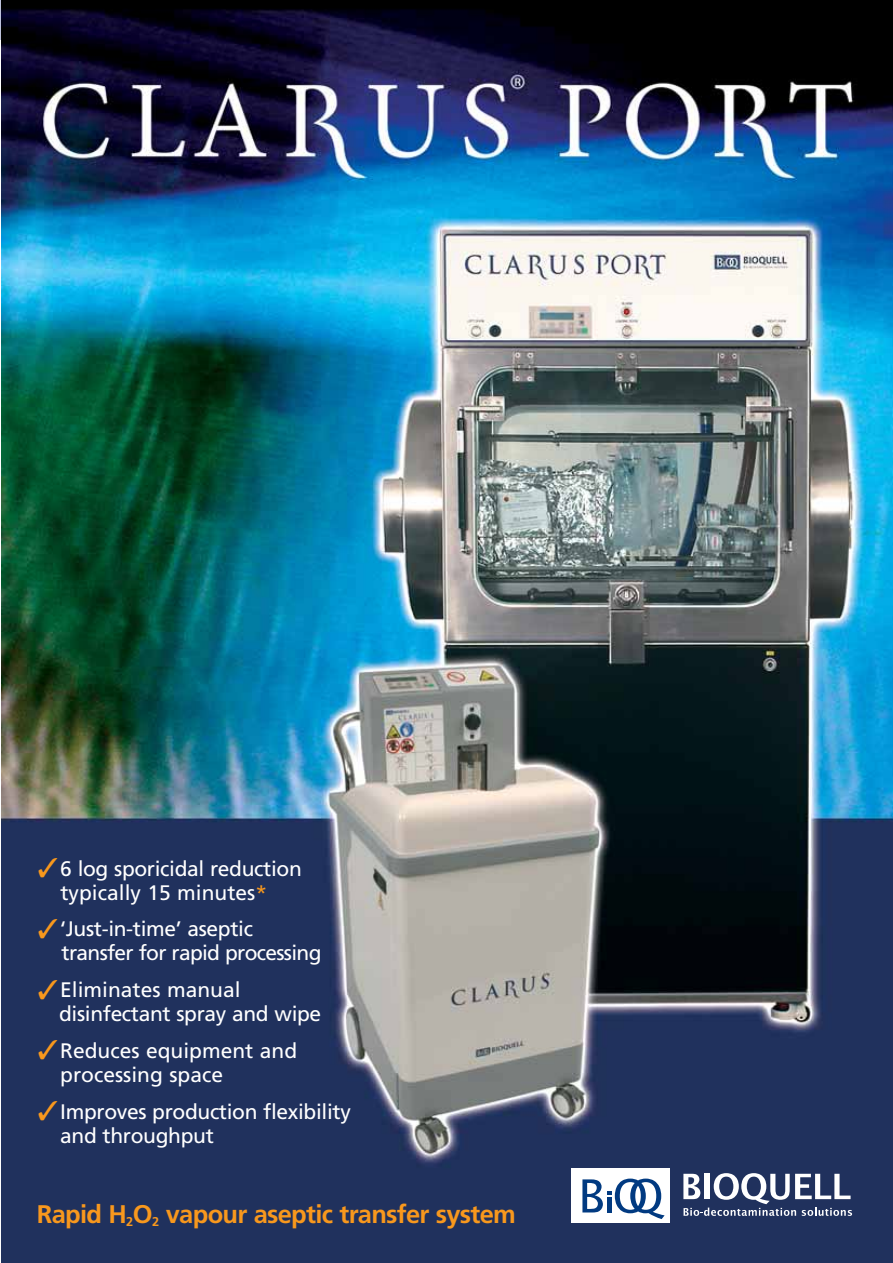
<style>
.page{position:relative;width:893px;height:1263px;background:#fff}
.page>*{position:absolute;margin:0;border:0;box-sizing:border-box;transform-origin:0 0}
.t1{font:700 25.5px "Frutiger";letter-spacing:-.03em;color:#f8981d}
.t2{font:21px/24px "Frutiger";letter-spacing:-.015em;color:#fff}
.t3{font:21px/24px "Frutiger";letter-spacing:-.035em;color:#fff}
.s1{color:#f8981d}
</style>
<div class="page">
<img style="left:0;top:0;width:893px;height:1263px">
<p class="t2" style="left:38px;top:858px;width:266px;text-align:center"><span class="s1">✓</span>6 log sporicidal reduction typically 15 minutes<span class="s1">*</span></p>
<p class="t3" style="left:62px;top:919px;width:261px;text-indent:-24px"><span class="s1">✓</span>‘Just-in-time’ aseptic transfer for rapid processing</p>
<p class="t2" style="left:59px;top:980px;width:263px;text-indent:-22px"><span class="s1">✓</span>Eliminates manual disinfectant spray and wipe</p>
<p class="t2" style="left:60px;top:1040px;width:238px;text-indent:-23px"><span class="s1">✓</span>Reduces equipment and processing space</p>
<p class="t2" style="left:60px;top:1101px;width:292px;text-indent:-23px"><span class="s1">✓</span>Improves production flexibility and throughput</p>
<p class="t1" style="left:37px;top:1203px;width:480px">Rapid H<sub>2</sub>O<sub>2</sub> vapour aseptic transfer system</p>
</div>
